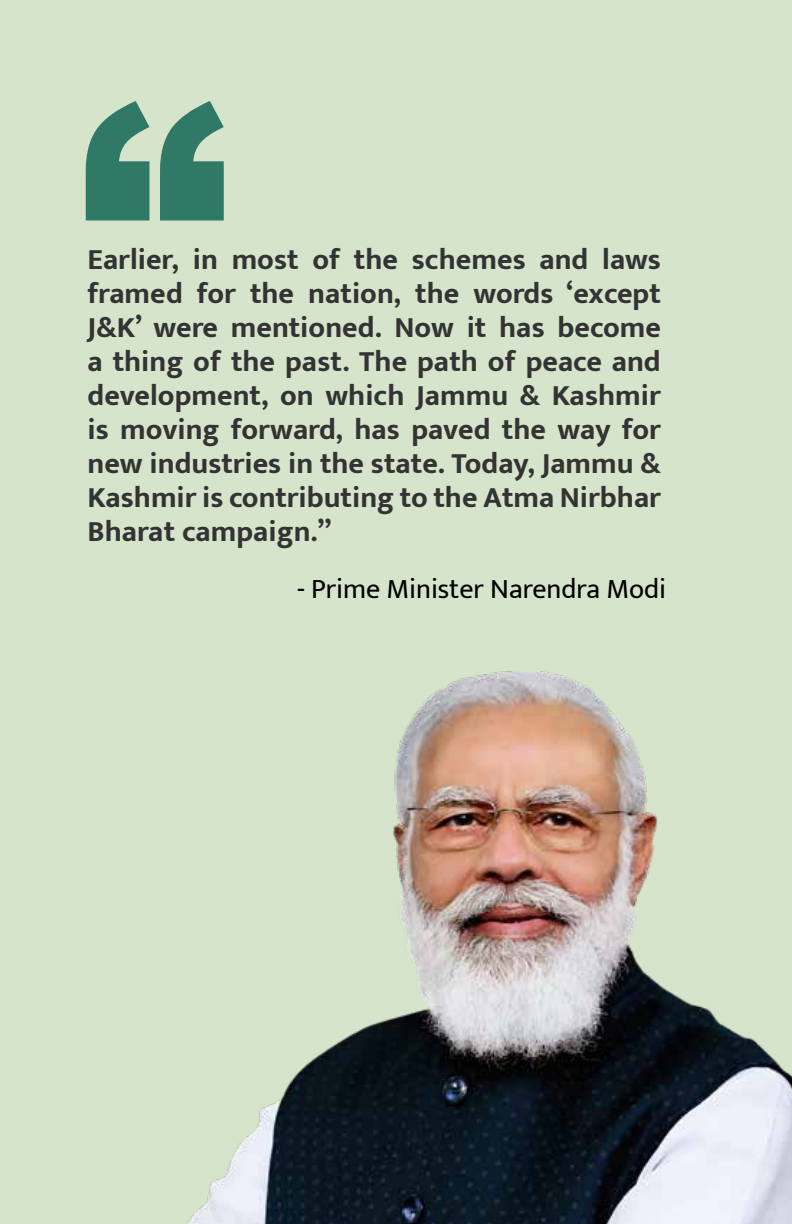
<style>
.page{position:relative;width:792px;height:1224px;background:#d5e4cb}
.page>*{position:absolute;margin:0;border:0;box-sizing:border-box;transform-origin:0 0}
.t1{font:900 300px "Arial";color:#307966}
.t2{font:700 30px/34px "Mukta";color:#333;text-align:justify}
.t3{font:28px "Mukta";color:#000}
</style>
<div class="page">
<img style="left:187px;top:671px;width:605px;height:553px">
<h1 class="t1" style="left:78px;top:-6px;width:151px">“</h1>
<p class="t2" style="left:88px;top:241px;width:575px">Earlier, in most of the schemes and laws framed for the nation, the words ‘except J&amp;K’ were mentioned. Now it has become a thing of the past. The path of peace and development, on which Jammu &amp; Kashmir is moving forward, has paved the way for new industries in the state. Today, Jammu &amp; Kashmir is contributing to the Atma Nirbhar Bharat campaign.”</p>
<p class="t3" style="left:297px;top:572px;width:370px">- Prime Minister Narendra Modi</p>
</div>
